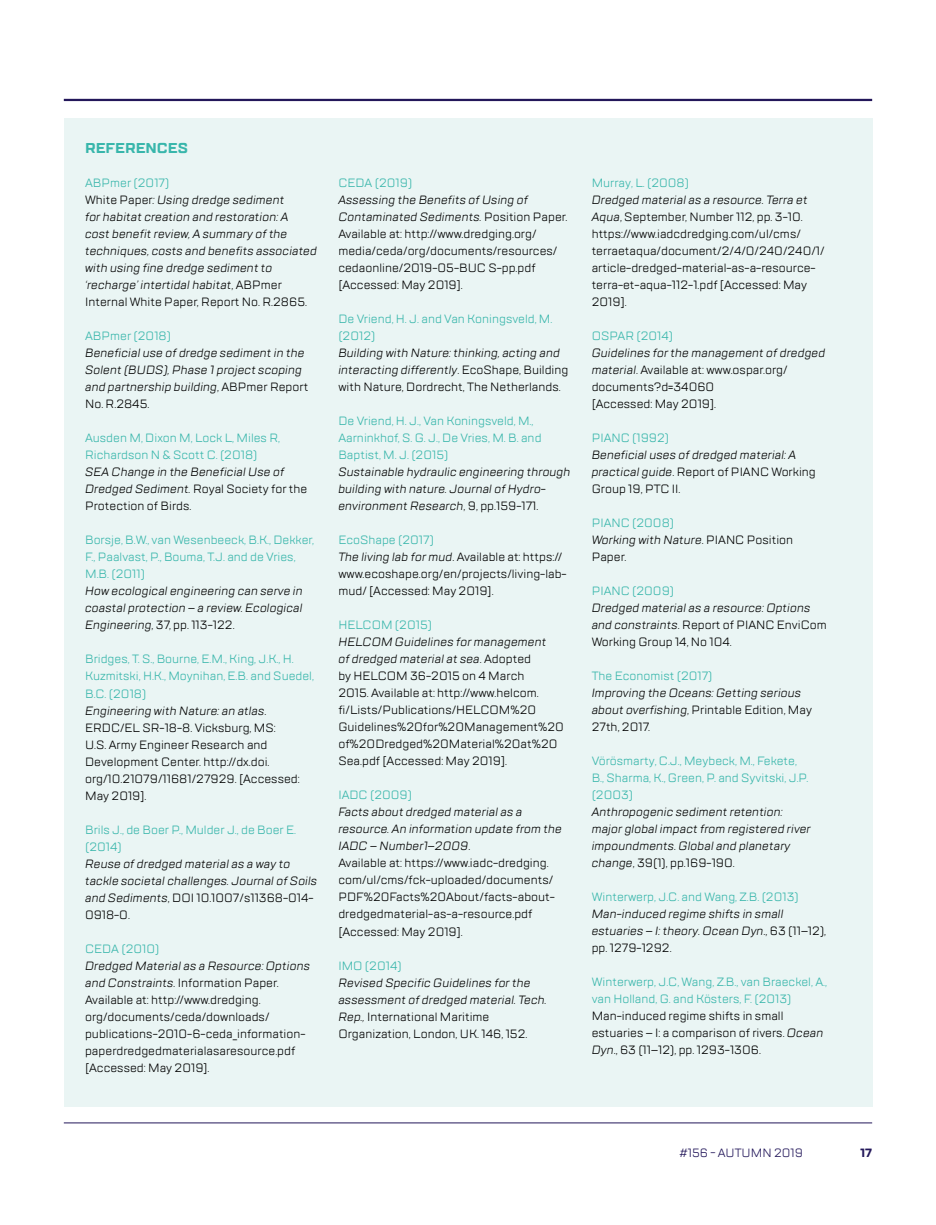
<style>
.page{position:relative;width:936px;height:1225px;background:#fff}
.page>*{position:absolute;margin:0;border:0;box-sizing:border-box;transform-origin:0 0}
.t1{font:700 14.25px "TT Lakes";color:#38b6ab}
.t2{font:12px/17px "TT Lakes";color:#000}
.t3{font:italic 12px/17px "TT Lakes";color:#000}
.t4{font:12px/17px "TT Lakes";color:#38b6ab}
.t5{font:12px "TT Lakes";color:#23175a}
.t6{font:700 12px "TT Lakes";color:#23175a}
.s1{font-style:normal;color:#38b6ab}
.s2{font-style:normal}
.s3{color:#38b6ab}
.s4{font-style:italic}
</style>
<div class="page">
<hr style="left:64px;top:99px;width:808px;height:2px;background:#23175a">
<hr style="left:64px;top:1122px;width:808px;height:1px;background:#23175a">
<div style="left:64px;top:119px;width:808px;height:988px;background:#eaf5f4"></div>
<p class="t1" style="left:85px;top:139px;width:104px">REFERENCES</p>
<p class="t3" style="left:85px;top:174px;width:233px"><span class="s1">ABPmer (2017)<br></span><span class="s2">White Paper</span>: Using dredge sediment<br>for habitat creation and restoration: A<br>cost benefit review, A summary of the techniques, costs and benefits associated with using fine dredge sediment to ‘recharge’ intertidal habitat<span class="s2">, ABPmer Internal White Paper, Report No. R.2865.</span></p>
<p class="t4" style="left:85px;top:327px;width:87px">ABPmer (2018)</p>
<p class="t3" style="left:85px;top:344px;width:225px">Beneficial use of dredge sediment in the Solent (BUDS), Phase 1 project scoping and partnership building<span class="s2">, ABPmer Report No. R.2845.</span></p>
<p class="t4" style="left:85px;top:429px;width:196px">Ausden M, Dixon M, Lock L, Miles R,<br>Richardson N &amp; Scott C. (2018)</p>
<p class="t3" style="left:85px;top:463px;width:224px">SEA Change in the Beneficial Use of<br>Dredged Sediment. <span class="s2">Royal Society for the<br>Protection of Birds.</span></p>
<p class="t4" style="left:85px;top:531px;width:230px">Borsje, B.W., van Wesenbeeck, B.K., Dekker,<br>F., Paalvast, P., Bouma, T.J. and de Vries,<br>M.B. (2011)</p>
<p class="t3" style="left:85px;top:582px;width:219px;text-align:justify">How ecological engineering can serve in coastal protection – a review. Ecological Engineering<span class="s2">, 37, pp. 113-122.</span></p>
<p class="t2" style="left:85px;top:650px;width:230px"><span class="s3">Bridges, T. S., Bourne, E.M., King, J.K., H.<br>Kuzmitski, H.K., Moynihan, E.B. and Suedel,<br>B.C. (2018)<br></span><span class="s4">Engineering with Nature: an atlas</span>.<br>ERDC/EL SR-18-8. Vicksburg, MS:<br>U.S. Army Engineer Research and<br>Development Center. http://dx.doi. org/10.21079/11681/27929. [Accessed:<br>May 2019].</p>
<p class="t4" style="left:85px;top:821px;width:212px">Brils J., de Boer P., Mulder J., de Boer E. (2014)</p>
<p class="t3" style="left:85px;top:855px;width:234px">Reuse of dredged material as a way to tackle societal challenges. Journal of Soils and Sediments<span class="s2">, DOI 10.1007/s11368-014-<br>0918-0.</span></p>
<p class="t4" style="left:85px;top:940px;width:76px">CEDA (2010)</p>
<p class="t2" style="left:85px;top:957px;width:226px"><span class="s4">Dredged Material as a Resource: Options and Constraints.</span> Information Paper.<br>Available at: http://www.dredging. org/documents/ceda/downloads/ publications-2010-6-ceda_information&shy;paperdredgedmaterialasaresource.pdf [Accessed: May 2019].</p>
<p class="t4" style="left:338px;top:174px;width:75px">CEDA (2019)</p>
<p class="t2" style="left:338px;top:191px;width:230px"><span class="s4">Assessing the Benefits of Using of Contaminated Sediments.</span> Position Paper.<br>Available at: http://www.dredging.org/ media/ceda/org/documents/resources/ cedaonline/2019-05-BUC S-pp.pdf [Accessed: May 2019].</p>
<p class="t4" style="left:338px;top:310px;width:215px">De Vriend, H. J. and Van Koningsveld, M. (2012)</p>
<p class="t3" style="left:338px;top:344px;width:231px">Building with Nature: thinking, acting and interacting differently<span class="s2">. EcoShape, Building with Nature, Dordrecht, The Netherlands.</span></p>
<p class="t4" style="left:338px;top:412px;width:205px">De Vriend, H. J., Van Koningsveld, M.,<br>Aarninkhof, S. G. J., De Vries, M. B. and<br>Baptist, M. J. (2015)</p>
<p class="t3" style="left:338px;top:463px;width:234px">Sustainable hydraulic engineering through building with nature. Journal of Hydro&shy;environment Research<span class="s2">, 9, pp.159-171.</span></p>
<p class="t2" style="left:338px;top:531px;width:230px"><span class="s3">EcoShape (2017)<br></span><span class="s4">The living lab for mud</span>. Available at: https:// www.ecoshape.org/en/projects/living-lab&shy;mud/ [Accessed: May 2019].</p>
<p class="t4" style="left:338px;top:616px;width:95px">HELCOM (2015)</p>
<p class="t2" style="left:338px;top:633px;width:227px"><span class="s4">HELCOM Guidelines for management<br>of dredged material at sea</span>. Adopted<br>by HELCOM 36-2015 on 4 March<br>2015. Available at: http://www.helcom. fi/Lists/Publications/HELCOM%20<br>Guidelines%20for%20Management%20 of%20Dredged%20Material%20at%20<br>Sea.pdf [Accessed: May 2019].</p>
<p class="t4" style="left:338px;top:786px;width:75px">IADC (2009)</p>
<p class="t2" style="left:338px;top:803px;width:225px"><span class="s4">Facts about dredged material as a resource. An information update from the IADC – Number1–2009</span>.<br>Available at: https://www.iadc-dredging. com/ul/cms/fck-uploaded/documents/ PDF%20Facts%20About/facts-about&shy;dredgedmaterial-as-a-resource.pdf [Accessed: May 2019].</p>
<p class="t4" style="left:338px;top:956px;width:65px">IMO (2014)</p>
<p class="t3" style="left:338px;top:973px;width:210px">Revised Specific Guidelines for the assessment of dredged material. Tech.<br>Rep., <span class="s2">International Maritime Organization, London, UK. 146, 152.</span></p>
<p class="t4" style="left:591px;top:174px;width:99px">Murray, L. (2008)</p>
<p class="t2" style="left:591px;top:191px;width:234px"><span class="s4">Dredged material as a resource. Terra et Aqua</span>, September, Number 112, pp. 3-10. https://www.iadcdredging.com/ul/cms/ terraetaqua/document/2/4/0/240/240/1/ article-dredged-material-as-a-resource&shy;terra-et-aqua-112-1.pdf [Accessed: May 2019].</p>
<p class="t4" style="left:591px;top:327px;width:83px">OSPAR (2014)</p>
<p class="t2" style="left:591px;top:344px;width:235px"><span class="s4">Guidelines for the management of dredged material</span>. Available at: www.ospar.org/ documents?d=34060<br>[Accessed: May 2019].</p>
<p class="t4" style="left:591px;top:429px;width:79px">PIANC (1992)</p>
<p class="t3" style="left:591px;top:446px;width:226px">Beneficial uses of dredged material: A practical guide<span class="s2">. Report of PIANC Working<br>Group 19, PTC II.</span></p>
<p class="t2" style="left:591px;top:514px;width:203px"><span class="s3">PIANC (2008)<br></span><span class="s4">Working with Nature</span>. PIANC Position<br>Paper.</p>
<p class="t4" style="left:591px;top:582px;width:84px">PIANC (2009)</p>
<p class="t3" style="left:591px;top:599px;width:237px">Dredged material as a resource: Options and constraints<span class="s2">. Report of PIANC EnviCom<br>Working Group 14, No 104.</span></p>
<p class="t4" style="left:591px;top:667px;width:122px">The Economist (2017)</p>
<p class="t3" style="left:591px;top:684px;width:222px">Improving the Oceans: Getting serious about overfishing<span class="s2">, Printable Edition, May<br>27th, 2017.</span></p>
<p class="t4" style="left:591px;top:752px;width:218px">Vörösmarty, C.J., Meybeck, M., Fekete,<br>B., Sharma, K., Green, P. and Syvitski, J.P. (2003)</p>
<p class="t3" style="left:591px;top:803px;width:221px">Anthropogenic sediment retention: major global impact from registered river impoundments. Global and planetary change<span class="s2">, 39(1), pp.169-190.</span></p>
<p class="t4" style="left:591px;top:888px;width:208px">Winterwerp, J.C. and Wang, Z.B. (2013)</p>
<p class="t3" style="left:591px;top:905px;width:236px">Man-induced regime shifts in small estuaries – I: theory. Ocean Dyn<span class="s2">., 63 (11–12), pp. 1279-1292.</span></p>
<p class="t4" style="left:591px;top:973px;width:237px">Winterwerp, J.C, Wang, Z.B., van Braeckel, A., van Holland, G. and Kösters, F. (2013)</p>
<p class="t2" style="left:591px;top:1007px;width:233px">Man-induced regime shifts in small estuaries – I: a comparison of rivers. <span class="s4">Ocean<br>Dyn</span>., 63 (11–12), pp. 1293-1306.</p>
<p class="t5" style="left:679px;top:1145px;width:125px">#156 - AUTUMN 2019</p>
<p class="t6" style="left:860px;top:1145px;width:13px">17</p>
</div>
